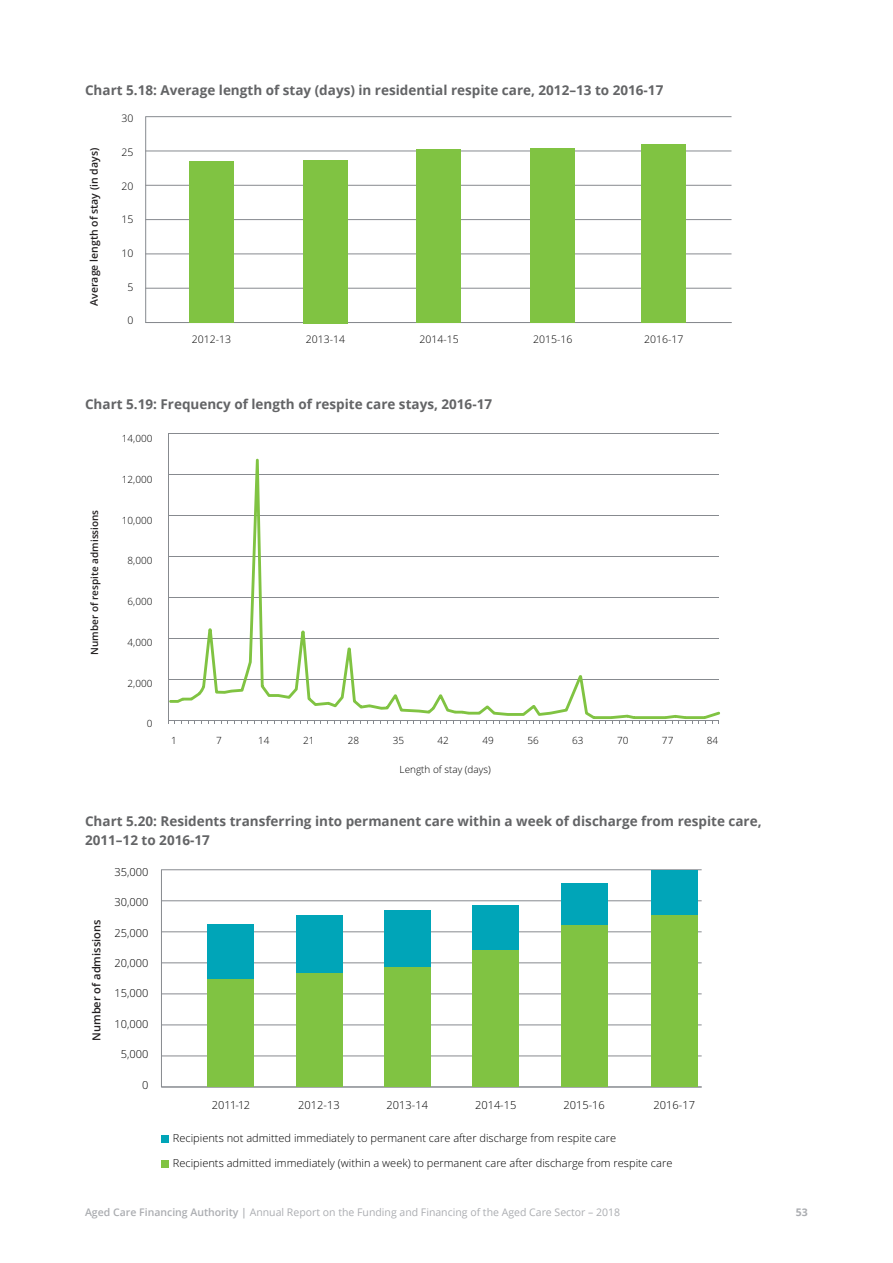
<style>
.page{position:relative;width:893px;height:1263px;background:#fff}
.page>*{position:absolute;margin:0;border:0;box-sizing:border-box;transform-origin:0 0}
.t1{font:700 13.5px/18.8px "Open Sans";color:#636466}
.t2{font:300 11.1px "Open Sans";color:#000}
.t3{font:600 11.1px "Open Sans";color:#221f20}
.t4{font:10.5px "Open Sans";color:#abadb1}
.t5{font:300 10.5px "Open Sans";color:#000}
.t6{font:600 10.5px "Open Sans";color:#221f20}
.t7{font:700 10.5px "Open Sans";color:#abadb1}
.t8{font:300 9.9px "Open Sans";color:#000}
.t9{font:600 9.9px "Open Sans";color:#221f20}
.s1{font-weight:600}
</style>
<div class="page">
<div style="left:161px;top:1135px;width:8px;height:7px;background:#00a5b8"></div>
<div style="left:161px;top:1160px;width:8px;height:7px;background:#80c342"></div>
<hr style="left:161px;top:869px;width:541px;height:1px;background:#878a8f">
<hr style="left:161px;top:931px;width:541px;height:1px;background:#878a8f">
<hr style="left:161px;top:900px;width:541px;height:1px;background:#878a8f">
<hr style="left:161px;top:962px;width:541px;height:1px;background:#878a8f">
<hr style="left:161px;top:994px;width:541px;height:1px;background:#878a8f">
<hr style="left:161px;top:1025px;width:541px;height:1px;background:#878a8f">
<hr style="left:161px;top:1056px;width:541px;height:1px;background:#878a8f">
<hr style="left:161px;top:1087px;width:541px;height:1px;background:#878a8f">
<hr style="left:161px;top:870px;width:1px;height:217px;background:#878a8f">
<hr style="left:161px;top:1086px;width:541px;height:1px;background:#878a8f">
<div style="left:208px;top:978px;width:46px;height:109px;background:#80c342"></div>
<div style="left:208px;top:925px;width:46px;height:54px;background:#00a5b8"></div>
<div style="left:296px;top:972px;width:46px;height:115px;background:#80c342"></div>
<div style="left:296px;top:915px;width:46px;height:58px;background:#00a5b8"></div>
<div style="left:384px;top:965px;width:47px;height:122px;background:#80c342"></div>
<div style="left:384px;top:910px;width:47px;height:56px;background:#00a5b8"></div>
<div style="left:473px;top:950px;width:46px;height:137px;background:#80c342"></div>
<div style="left:473px;top:906px;width:46px;height:44px;background:#00a5b8"></div>
<div style="left:561px;top:883px;width:46px;height:44px;background:#00a5b8"></div>
<div style="left:561px;top:925px;width:46px;height:162px;background:#80c342"></div>
<div style="left:651px;top:870px;width:47px;height:45px;background:#00a5b8"></div>
<div style="left:651px;top:915px;width:47px;height:172px;background:#80c342"></div>
<hr style="left:168px;top:433px;width:1px;height:287px;background:#878a8f">
<hr style="left:168px;top:720px;width:551px;height:1px;background:#878a8f">
<hr style="left:168px;top:434px;width:551px;height:1px;background:#878a8f">
<svg style="left:169px;top:459px;width:551px;height:260px"></svg>
<hr style="left:145px;top:116px;width:586px;height:1px;background:#878a8f">
<hr style="left:145px;top:151px;width:586px;height:1px;background:#878a8f">
<hr style="left:145px;top:185px;width:586px;height:1px;background:#878a8f">
<hr style="left:145px;top:219px;width:586px;height:1px;background:#878a8f">
<hr style="left:145px;top:254px;width:586px;height:1px;background:#878a8f">
<hr style="left:145px;top:288px;width:586px;height:1px;background:#878a8f">
<hr style="left:145px;top:322px;width:586px;height:1px;background:#878a8f">
<hr style="left:145px;top:117px;width:1px;height:205px;background:#878a8f">
<div style="left:189px;top:161px;width:45px;height:161px;background:#80c342"></div>
<div style="left:303px;top:160px;width:44px;height:163px;background:#80c342"></div>
<div style="left:417px;top:149px;width:44px;height:173px;background:#80c342"></div>
<div style="left:531px;top:148px;width:44px;height:174px;background:#80c342"></div>
<div style="left:642px;top:144px;width:44px;height:178px;background:#80c342"></div>
<p class="t1" style="left:85px;top:81px;width:580px">Chart 5.18: Average length of stay (days) in residential respite care, 2012–13 to 2016-17</p>
<p class="t5" style="left:121px;top:111px;width:13px">30</p>
<p class="t6" style="left:87px;top:306px;width:159px;rotate:-90deg">Average length of stay (in days)</p>
<p class="t5" style="left:121px;top:145px;width:13px">25</p>
<p class="t5" style="left:121px;top:179px;width:13px">20</p>
<p class="t5" style="left:121px;top:212px;width:13px">15</p>
<p class="t5" style="left:121px;top:246px;width:13px">10</p>
<p class="t5" style="left:127px;top:280px;width:7px">5</p>
<p class="t5" style="left:127px;top:313px;width:7px">0</p>
<p class="t5" style="left:192px;top:332px;width:41px">2012-13</p>
<p class="t5" style="left:306px;top:332px;width:41px">2013-14</p>
<p class="t5" style="left:419px;top:332px;width:41px">2014-15</p>
<p class="t5" style="left:533px;top:332px;width:41px">2015-16</p>
<p class="t5" style="left:644px;top:332px;width:41px">2016-17</p>
<p class="t1" style="left:85px;top:395px;width:409px">Chart 5.19: Frequency of length of respite care stays, 2016-17</p>
<p class="t8" style="left:122px;top:432px;width:32px">14,000</p>
<p class="t8" style="left:122px;top:472px;width:32px">12,000</p>
<p class="t9" style="left:88px;top:655px;width:147px;rotate:-90deg">Number of respite admissions</p>
<p class="t8" style="left:122px;top:513px;width:32px">10,000</p>
<p class="t8" style="left:128px;top:554px;width:26px">8,000</p>
<p class="t8" style="left:128px;top:595px;width:26px">6,000</p>
<p class="t8" style="left:128px;top:635px;width:26px">4,000</p>
<p class="t8" style="left:128px;top:676px;width:26px">2,000</p>
<p class="t8" style="left:147px;top:717px;width:7px">0</p>
<p class="t8" style="left:171px;top:734px;width:7px">1</p>
<p class="t8" style="left:216px;top:734px;width:7px">7</p>
<p class="t8" style="left:258px;top:734px;width:13px">14</p>
<p class="t8" style="left:303px;top:734px;width:13px">21</p>
<p class="t8" style="left:348px;top:734px;width:13px">28</p>
<p class="t8" style="left:393px;top:734px;width:13px">35</p>
<p class="t8" style="left:438px;top:734px;width:13px">42</p>
<p class="t8" style="left:482px;top:734px;width:13px">49</p>
<p class="t8" style="left:527px;top:734px;width:13px">56</p>
<p class="t8" style="left:572px;top:734px;width:13px">63</p>
<p class="t8" style="left:617px;top:734px;width:13px">70</p>
<p class="t8" style="left:662px;top:734px;width:13px">77</p>
<p class="t8" style="left:707px;top:734px;width:13px">84</p>
<p class="t8" style="left:400px;top:762px;width:93px">Length of stay (days)</p>
<p class="t1" style="left:85px;top:811px;width:678px">Chart 5.20: Residents transferring into permanent care within a week of discharge from respite care,<br>2011–12 to 2016-17</p>
<p class="t2" style="left:115px;top:864px;width:36px">35,000</p>
<p class="t2" style="left:115px;top:894px;width:36px">30,000</p>
<p class="t3" style="left:89px;top:1041px;width:123px;rotate:-90deg">Number of admissions</p>
<p class="t2" style="left:115px;top:925px;width:36px">25,000</p>
<p class="t2" style="left:115px;top:955px;width:36px">20,000</p>
<p class="t2" style="left:115px;top:986px;width:36px">15,000</p>
<p class="t2" style="left:115px;top:1016px;width:36px">10,000</p>
<p class="t2" style="left:121px;top:1047px;width:29px">5,000</p>
<p class="t2" style="left:142px;top:1077px;width:8px">0</p>
<p class="t2" style="left:212px;top:1097px;width:40px">2011-12</p>
<p class="t2" style="left:298px;top:1097px;width:43px">2012-13</p>
<p class="t2" style="left:387px;top:1097px;width:43px">2013-14</p>
<p class="t2" style="left:475px;top:1097px;width:43px">2014-15</p>
<p class="t2" style="left:563px;top:1097px;width:43px">2015-16</p>
<p class="t2" style="left:654px;top:1097px;width:43px">2016-17</p>
<p class="t2" style="left:173px;top:1130px;width:445px">Recipients not admitted immediately to permanent care after discharge from respite care</p>
<p class="t2" style="left:173px;top:1155px;width:501px">Recipients admitted immediately (within a week) to permanent care after discharge from respite care</p>
<p class="t4" style="left:85px;top:1205px;width:537px"><span class="s1">Aged Care Financing Authority |</span> Annual Report on the Funding and Financing of the Aged Care Sector – 2018</p>
<p class="t7" style="left:796px;top:1204px;width:13px">53</p>
</div>
